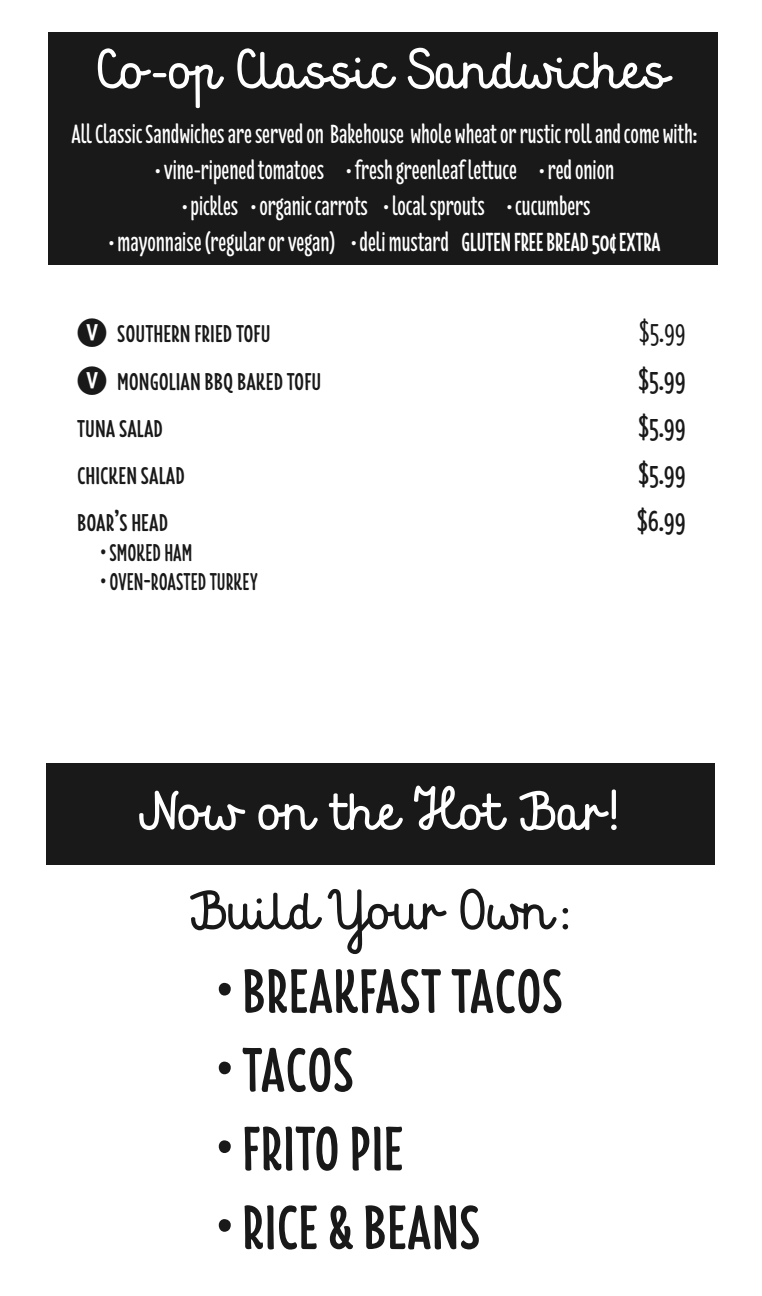
<style>
.page{position:relative;width:762px;height:1296px;background:#fff}
.page>*{position:absolute;margin:0;border:0;box-sizing:border-box;transform-origin:0 0}
.t1{font:600 81px "Florence";color:#191919}
.t2{font:54px "Mrs White";color:#fff}
.t3{font:54px "Mrs White";color:#191919}
.t4{font:600 31.5px "Florence";color:#191919}
.t5{font:600 31.5px "Florence";color:#191919;scale:.9 1}
.t6{font:500 31.5px "Florence";color:#191919}
.t7{font:600 27px "Florence";color:#fff}
.s1{font-weight:700}
.s2{font-family:"Cupcake";font-weight:400}
</style>
<div class="page">
<div style="left:46px;top:763px;width:668px;height:102px;background:#191919"></div>
<div style="left:49px;top:32px;width:668px;height:233px;background:#191919"></div>
<h2 class="t2" style="left:98px;top:34px;width:572px">Co-op Classic Sandwiches</h2>
<p class="t7" style="left:71px;top:118px;width:627px">AllClassicSandwichesareservedon Bakehouse wholewheatorrusticrollandcomewith:</p>
<p class="t7" style="left:155px;top:154px;width:460px">•vine-ripenedtomatoes •freshgreenleaflettuce •redonion</p>
<p class="t7" style="left:182px;top:190px;width:410px">•pickles •organiccarrots • localsprouts •cucumbers</p>
<p class="t7" style="left:109px;top:226px;width:553px">•mayonnaise(regularorvegan) •delimustard <span class="s1">GLUTENFREEBREAD50¢EXTRA</span></p>
<p class="t4" style="left:77px;top:313px;width:195px"><span class="s2">V</span> southernfriedtofu</p>
<p class="t6" style="left:639px;top:313px;width:48px">$5.99</p>
<p class="t4" style="left:77px;top:360px;width:246px"><span class="s2">V</span> mongolianbbqbakedtofu</p>
<p class="t4" style="left:638px;top:360px;width:49px">$5.99</p>
<p class="t4" style="left:77px;top:407px;width:87px">tunasalad</p>
<p class="t4" style="left:638px;top:407px;width:49px">$5.99</p>
<p class="t4" style="left:77px;top:455px;width:109px">chickensalad</p>
<p class="t4" style="left:638px;top:455px;width:49px">$5.99</p>
<p class="t4" style="left:77px;top:502px;width:92px">boar’shead</p>
<p class="t4" style="left:637px;top:502px;width:50px">$6.99</p>
<p class="t5" style="left:100px;top:531px;width:104px">•smokedham</p>
<p class="t5" style="left:100px;top:560px;width:176px">•oven-roastedturkey</p>
<h2 class="t2" style="left:141px;top:776px;width:479px">Now on the Hot Bar!</h2>
<h2 class="t3" style="left:191px;top:875px;width:381px">Build Your Own:</h2>
<h1 class="t1" style="left:216px;top:937px;width:348px">•breakfasttacos</h1>
<h1 class="t1" style="left:216px;top:1016px;width:139px">•tacos</h1>
<h1 class="t1" style="left:216px;top:1095px;width:188px">• fritopie</h1>
<h1 class="t1" style="left:216px;top:1174px;width:265px">•rice&amp;beans</h1>
</div>
